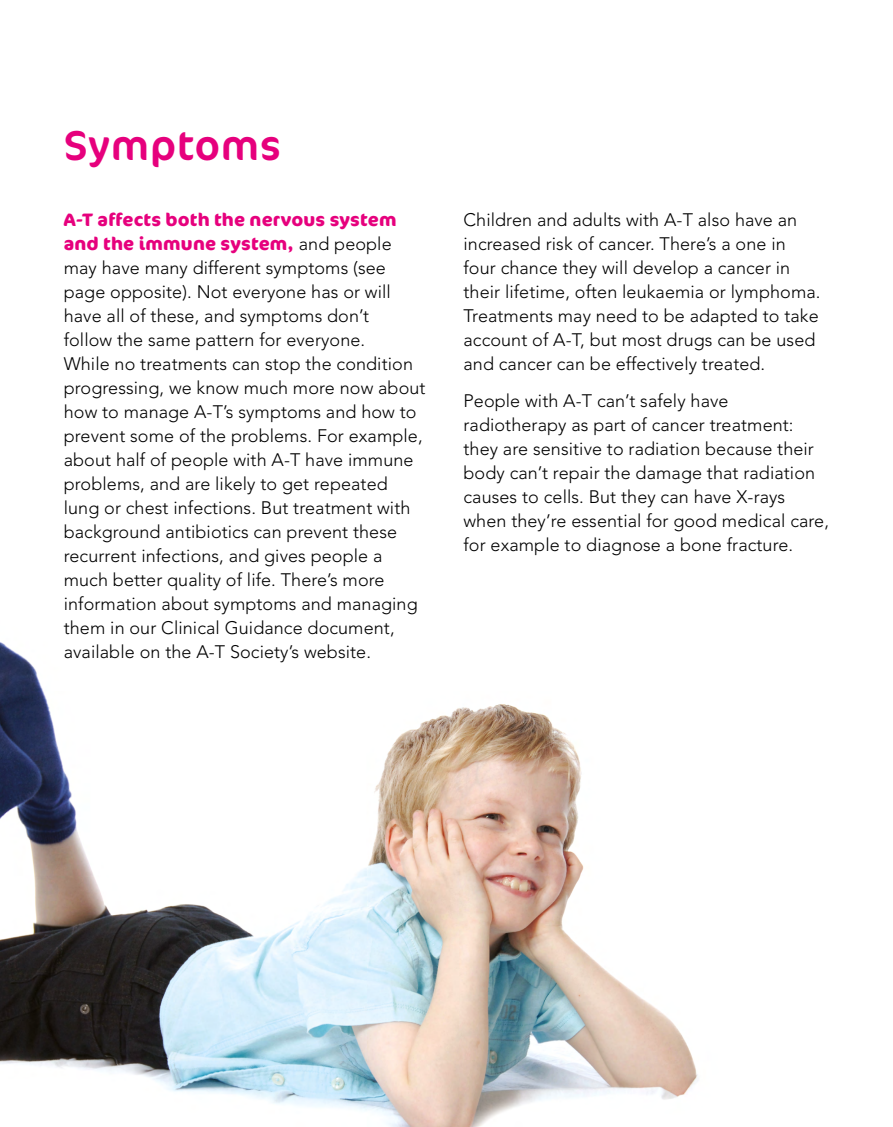
<style>
.page{position:relative;width:893px;height:1127px;background:#fff}
.page>*{position:absolute;margin:0;border:0;box-sizing:border-box;transform-origin:0 0}
.t1{font:42px "Cocon";letter-spacing:.02em;color:#e6007d}
.t2{font:300 18px/24px "Avenir";letter-spacing:.005em;color:#000}
.t3{font:700 18px/24px "Cocon";letter-spacing:.01em;color:#e6007d}
.s1{font-family:"Avenir";font-weight:300;color:#000}
</style>
<div class="page">
<img style="left:0;top:642px;width:698px;height:485px">
<h1 class="t1" style="left:64px;top:121px;width:219px">Symptoms</h1>
<p class="t3" style="left:64px;top:208px;width:334px">A-T affects both the nervous system and the immune system, <span class="s1">and people</span></p>
<p class="t2" style="left:64px;top:256px;width:363px">may have many different symptoms (see page opposite). Not everyone has or will have all of these, and symptoms don’t<br>follow the same pattern for everyone.<br>While no treatments can stop the condition progressing, we know much more now about how to manage A-T’s symptoms and how to prevent some of the problems. For example, about half of people with A-T have immune problems, and are likely to get repeated lung or chest infections. But treatment with background antibiotics can prevent these recurrent infections, and gives people a much better quality of life. There’s more information about symptoms and managing them in our Clinical Guidance document, available on the A-T Society’s website.</p>
<p class="t2" style="left:463px;top:208px;width:359px">Children and adults with A-T also have an increased risk of cancer. There’s a one in four chance they will develop a cancer in their lifetime, often leukaemia or lymphoma.<br>Treatments may need to be adapted to take account of A-T, but most drugs can be used and cancer can be effectively treated.</p>
<p class="t2" style="left:463px;top:389px;width:367px">People with A-T can’t safely have radiotherapy as part of cancer treatment: they are sensitive to radiation because their body can’t repair the damage that radiation causes to cells. But they can have X-rays when they’re essential for good medical care, for example to diagnose a bone fracture.</p>
</div>
